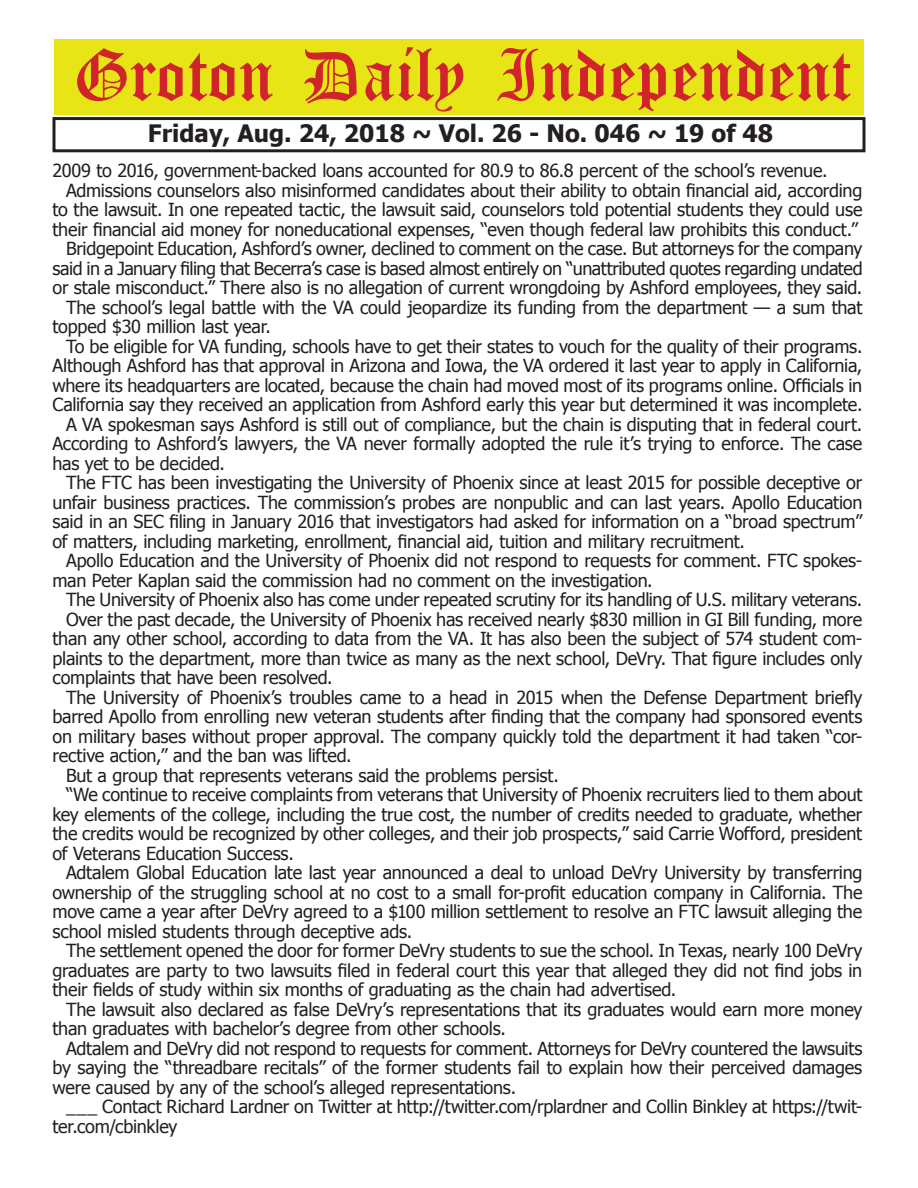
<style>
.page{position:relative;width:918px;height:1188px;background:#fff}
.page>*{position:absolute;margin:0;border:0;box-sizing:border-box;transform-origin:0 0}
.t1{font:54px "Old English Five";color:#d1232a}
.t2{font:700 24px "Tahoma";color:#231f20}
.t3{font:18px "Tahoma";letter-spacing:-.015em;color:#231f20}
</style>
<div class="page">
<div style="left:52px;top:117px;width:814px;height:35px;border:3px solid #231f20"></div>
<div style="left:54px;top:40px;width:810px;height:75px;background:#e7e515"></div>
<h1 class="t1" style="left:73px;top:50px;width:779px">Groton Daily Independent</h1>
<h2 class="t2" style="left:148px;top:116px;width:627px">Friday, Aug. 24, 2018 ~ Vol. 26 - No. 046 ~ 19 of 48</h2>
<p class="t3" style="left:52px;top:159px;width:777px">2009 to 2016, government-backed loans accounted for 80.9 to 86.8 percent of the school’s revenue.</p>
<p class="t3" style="left:66px;top:178px;width:798px">Admissions counselors also misinformed candidates about their ability to obtain financial aid, according</p>
<p class="t3" style="left:52px;top:198px;width:812px">to the lawsuit. In one repeated tactic, the lawsuit said, counselors told potential students they could use</p>
<p class="t3" style="left:52px;top:217px;width:807px">their financial aid money for noneducational expenses, “even though federal law prohibits this conduct.”</p>
<p class="t3" style="left:66px;top:237px;width:798px">Bridgepoint Education, Ashford’s owner, declined to comment on the case. But attorneys for the company</p>
<p class="t3" style="left:52px;top:256px;width:812px">said in a January filing that Becerra’s case is based almost entirely on “unattributed quotes regarding undated</p>
<p class="t3" style="left:52px;top:276px;width:811px">or stale misconduct.” There also is no allegation of current wrongdoing by Ashford employees, they said.</p>
<p class="t3" style="left:66px;top:295px;width:798px">The school’s legal battle with the VA could jeopardize its funding from the department — a sum that</p>
<p class="t3" style="left:52px;top:315px;width:220px">topped $30 million last year.</p>
<p class="t3" style="left:66px;top:334px;width:798px">To be eligible for VA funding, schools have to get their states to vouch for the quality of their programs.</p>
<p class="t3" style="left:52px;top:354px;width:811px">Although Ashford has that approval in Arizona and Iowa, the VA ordered it last year to apply in California,</p>
<p class="t3" style="left:52px;top:373px;width:811px">where its headquarters are located, because the chain had moved most of its programs online. Officials in</p>
<p class="t3" style="left:52px;top:393px;width:812px">California say they received an application from Ashford early this year but determined it was incomplete.</p>
<p class="t3" style="left:66px;top:412px;width:798px">A VA spokesman says Ashford is still out of compliance, but the chain is disputing that in federal court.</p>
<p class="t3" style="left:52px;top:432px;width:811px">According to Ashford’s lawyers, the VA never formally adopted the rule it’s trying to enforce. The case</p>
<p class="t3" style="left:52px;top:451px;width:174px">has yet to be decided.</p>
<p class="t3" style="left:66px;top:471px;width:798px">The FTC has been investigating the University of Phoenix since at least 2015 for possible deceptive or</p>
<p class="t3" style="left:52px;top:490px;width:811px">unfair business practices. The commission’s probes are nonpublic and can last years. Apollo Education</p>
<p class="t3" style="left:52px;top:510px;width:811px">said in an SEC filing in January 2016 that investigators had asked for information on a “broad spectrum”</p>
<p class="t3" style="left:52px;top:529px;width:694px">of matters, including marketing, enrollment, financial aid, tuition and military recruitment.</p>
<p class="t3" style="left:66px;top:549px;width:798px">Apollo Education and the University of Phoenix did not respond to requests for comment. FTC spokes-</p>
<p class="t3" style="left:52px;top:568px;width:602px">man Peter Kaplan said the commission had no comment on the investigation.</p>
<p class="t3" style="left:66px;top:588px;width:798px">The University of Phoenix also has come under repeated scrutiny for its handling of U.S. military veterans.</p>
<p class="t3" style="left:66px;top:607px;width:798px">Over the past decade, the University of Phoenix has received nearly $830 million in GI Bill funding, more</p>
<p class="t3" style="left:52px;top:627px;width:811px">than any other school, according to data from the VA. It has also been the subject of 574 student com-</p>
<p class="t3" style="left:52px;top:646px;width:811px">plaints to the department, more than twice as many as the next school, DeVry. That figure includes only</p>
<p class="t3" style="left:52px;top:666px;width:282px">complaints that have been resolved.</p>
<p class="t3" style="left:66px;top:685px;width:798px">The University of Phoenix’s troubles came to a head in 2015 when the Defense Department briefly</p>
<p class="t3" style="left:52px;top:705px;width:811px">barred Apollo from enrolling new veteran students after finding that the company had sponsored events</p>
<p class="t3" style="left:52px;top:724px;width:811px">on military bases without proper approval. The company quickly told the department it had taken “cor-</p>
<p class="t3" style="left:52px;top:744px;width:301px">rective action,” and the ban was lifted.</p>
<p class="t3" style="left:66px;top:763px;width:494px">But a group that represents veterans said the problems persist.</p>
<p class="t3" style="left:66px;top:783px;width:798px">“We continue to receive complaints from veterans that University of Phoenix recruiters lied to them about</p>
<p class="t3" style="left:52px;top:802px;width:811px">key elements of the college, including the true cost, the number of credits needed to graduate, whether</p>
<p class="t3" style="left:52px;top:822px;width:811px">the credits would be recognized by other colleges, and their job prospects,” said Carrie Wofford, president</p>
<p class="t3" style="left:52px;top:841px;width:243px">of Veterans Education Success.</p>
<p class="t3" style="left:66px;top:861px;width:798px">Adtalem Global Education late last year announced a deal to unload DeVry University by transferring</p>
<p class="t3" style="left:52px;top:880px;width:811px">ownership of the struggling school at no cost to a small for-profit education company in California. The</p>
<p class="t3" style="left:52px;top:900px;width:811px">move came a year after DeVry agreed to a $100 million settlement to resolve an FTC lawsuit alleging the</p>
<p class="t3" style="left:52px;top:919px;width:361px">school misled students through deceptive ads.</p>
<p class="t3" style="left:66px;top:939px;width:798px">The settlement opened the door for former DeVry students to sue the school. In Texas, nearly 100 DeVry</p>
<p class="t3" style="left:52px;top:958px;width:811px">graduates are party to two lawsuits filed in federal court this year that alleged they did not find jobs in</p>
<p class="t3" style="left:52px;top:978px;width:625px">their fields of study within six months of graduating as the chain had advertised.</p>
<p class="t3" style="left:66px;top:997px;width:798px">The lawsuit also declared as false DeVry’s representations that its graduates would earn more money</p>
<p class="t3" style="left:52px;top:1017px;width:455px">than graduates with bachelor’s degree from other schools.</p>
<p class="t3" style="left:66px;top:1036px;width:798px">Adtalem and DeVry did not respond to requests for comment. Attorneys for DeVry countered the lawsuits</p>
<p class="t3" style="left:52px;top:1056px;width:811px">by saying the “threadbare recitals” of the former students fail to explain how their perceived damages</p>
<p class="t3" style="left:52px;top:1075px;width:465px">were caused by any of the school’s alleged representations.</p>
<p class="t3" style="left:66px;top:1095px;width:798px">___ Contact Richard Lardner on Twitter at http://twitter.com/rplardner and Collin Binkley at https://twit-</p>
<p class="t3" style="left:52px;top:1114px;width:127px">ter.com/cbinkley</p>
</div>
